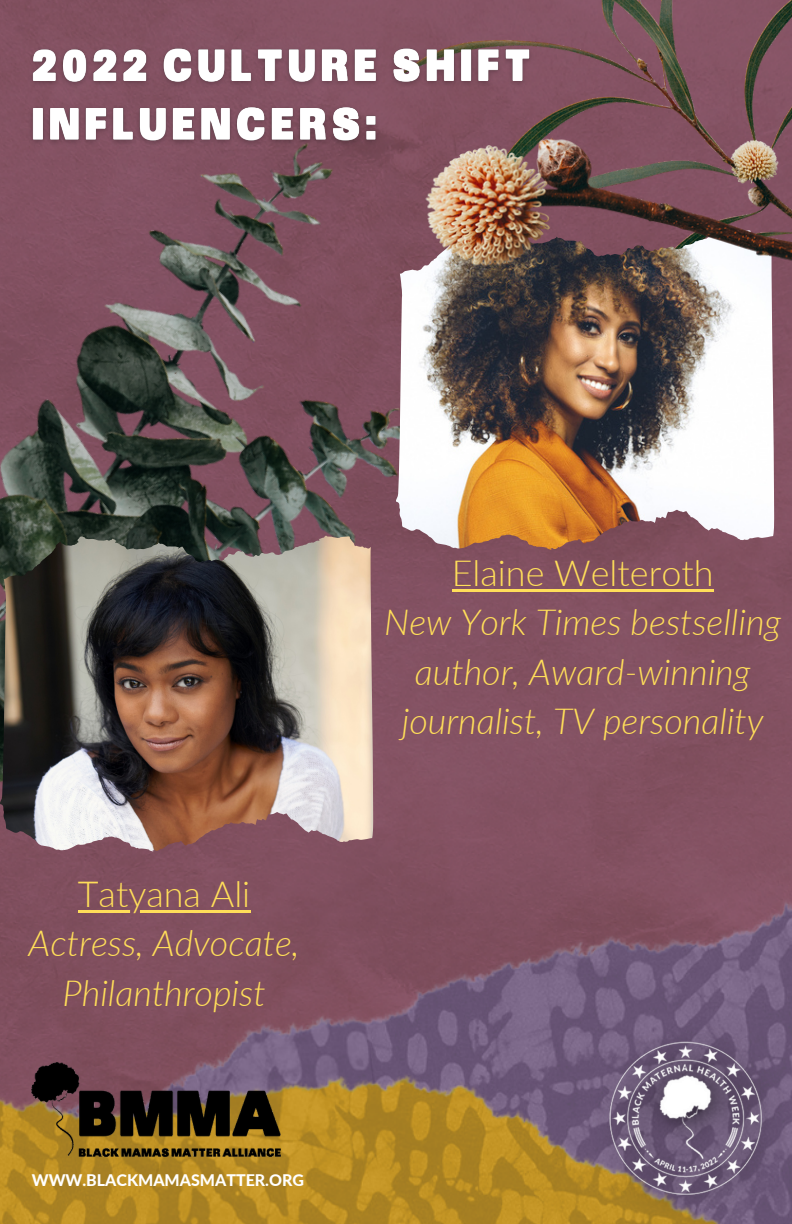
<style>
.page{position:relative;width:792px;height:1224px;background:#fff}
.page>*{position:absolute;margin:0;border:0;box-sizing:border-box;transform-origin:0 0}
.t1{font:italic 300 36px/49.6px "Lato";color:#ffde59;text-align:center}
.t2{font:300 36px "Lato";color:#ffde59}
.t3{font:800 16px "Lato";color:#fff}
</style>
<div class="page">
<img style="left:0;top:367px;width:792px;height:857px">
<img style="left:0;top:0;width:746px;height:1133px">
<img style="left:396px;top:0;width:396px;height:92px">
<img style="left:484px;top:367px;width:290px;height:146px">
<img style="left:86px;top:536px;width:287px;height:279px">
<img style="left:373px;top:92px;width:419px;height:275px">
<img style="left:23px;top:28px;width:522px;height:133px">
<hr style="left:78px;top:910px;width:172px;height:3px;background:#ffde59">
<hr style="left:452px;top:589px;width:262px;height:3px;background:#ffde59">
<img style="left:32px;top:1062px;width:249px;height:95px">
<img style="left:586px;top:1013px;width:205px;height:211px">
<p class="t2" style="left:78px;top:871px;width:174px">Tatyana Ali</p>
<p class="t1" style="left:29px;top:918px;width:272px">Actress, Advocate,<br>Philanthropist</p>
<p class="t3" style="left:32px;top:1171px;width:274px">WWW.BLACKMAMASMATTER.ORG</p>
<p class="t2" style="left:452px;top:550px;width:263px">Elaine Welteroth</p>
<p class="t1" style="left:384px;top:597px;width:399px">New York Times bestselling author, Award-winning journalist, TV personality</p>
</div>
